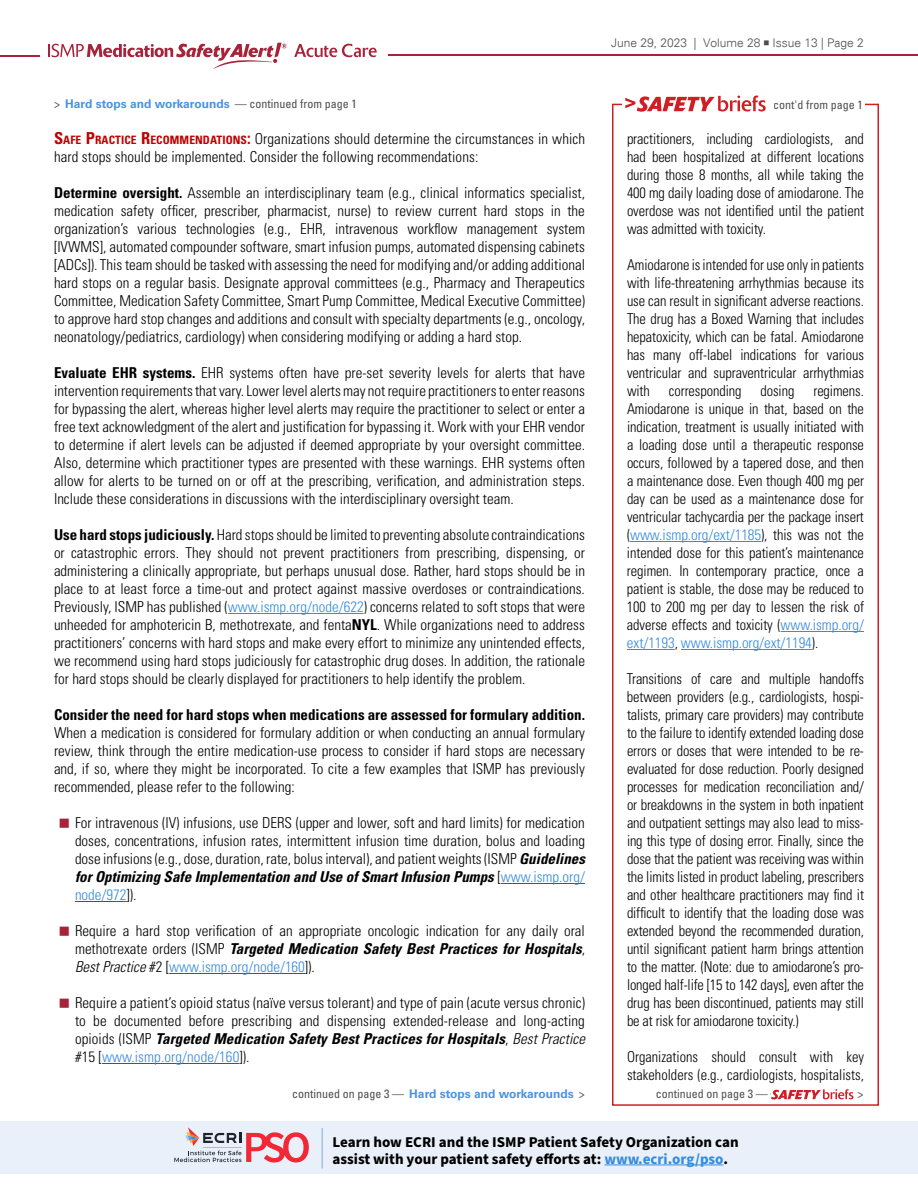
<style>
.page{position:relative;width:918px;height:1188px;background:#fff}
.page>*{position:absolute;margin:0;border:0;box-sizing:border-box;transform-origin:0 0}
.t1{font:300 condensed 15px/18px "Univers LT Std";color:#000;text-align:justify}
.t2{font:300 condensed 15px/18px "Univers LT Std";color:#000;text-align:justify;scale:.96 1}
.t3{font:700 15px/16.5px "Source Sans Pro";color:#000}
.t4{font:700 condensed 15px "Univers LT Std";color:#000}
.t5{font:700 12px "Univers LT Std";color:#4b93df}
.t6{font:300 12px "Univers";color:#4d4d4f}
.t7{font:condensed 12px "Univers LT Std";color:#4d4d4f}
.s1{font-weight:400;font-stretch:condensed;color:#4d4d4f}
.s2{font-weight:700;font-size:16.5px;color:#c00000}
.s3{font-weight:700;font-size:11.55px;color:#c00000}
.s4{font-weight:700}
.s5{color:#368ddd}
.s6{font-weight:700;font-style:italic}
.s7{font-style:italic}
.s8{font-family:"Minion Pro";font-weight:400;font-size:16.5px}
</style>
<div class="page">
<hr style="left:388px;top:55px;width:530px;height:1px;background:#a7233a">
<hr style="left:0;top:55px;width:40px;height:2px;background:#a7233a">
<svg style="left:294px;top:44px;width:83px;height:13px"></svg>
<svg style="left:49px;top:43px;width:238px;height:26px"></svg>
<hr style="left:630px;top:541px;width:131px;height:1px;background:#368ddd">
<hr style="left:781px;top:631px;width:83px;height:1px;background:#368ddd">
<hr style="left:627px;top:649px;width:48px;height:1px;background:#368ddd">
<hr style="left:681px;top:649px;width:131px;height:1px;background:#368ddd">
<div style="left:612px;top:104px;width:267px;height:1002px;border:2px solid #cf1f25"></div>
<div style="left:0;top:1121px;width:918px;height:53px;background:#eaf0fa"></div>
<hr style="left:604px;top:1165px;width:120px;height:1px;background:#368ddd">
<svg style="left:174px;top:1127px;width:135px;height:36px"></svg>
<hr style="left:322px;top:1128px;width:1px;height:41px;background:#83ace5">
<div style="left:764px;top:99px;width:101px;height:10px;background:#fff"></div>
<div style="left:622px;top:93px;width:151px;height:22px;background:#fff"></div>
<svg style="left:625px;top:96px;width:141px;height:16px"></svg>
<hr style="left:228px;top:613px;width:136px;height:1px;background:#368ddd">
<hr style="left:501px;top:883px;width:84px;height:1px;background:#0563c1">
<hr style="left:75px;top:901px;width:52px;height:1px;background:#0563c1">
<hr style="left:169px;top:973px;width:136px;height:1px;background:#0563c1">
<hr style="left:102px;top:1063px;width:137px;height:1px;background:#0563c1">
<svg style="left:771px;top:1089px;width:82px;height:10px"></svg>
<p class="t5" style="left:54px;top:97px;width:304px"><span class="s1">&gt;</span> Hard stops and workarounds <span class="s1">— continued from page 1</span></p>
<p class="t1" style="left:54px;top:130px;width:533px"><span class="s2">S</span><span class="s3">AFE</span> <span class="s2">P</span><span class="s3">RACTICE</span> <span class="s2">R</span><span class="s3">ECOMMENDATIONS</span><span class="s2">:</span> Organizations should determine the circumstances in which hard stops should be implemented. Consider the following recommendations:</p>
<p class="t1" style="left:54px;top:184px;width:533px"><span class="s4">Determine oversight.</span> Assemble an interdisciplinary team (e.g., clinical informatics specialist, medication safety officer, prescriber, pharmacist, nurse) to review current hard stops in the organization’s various technologies (e.g., EHR, intravenous workflow management system [IVWMS], automated compounder software, smart infusion pumps, automated dispensing cabinets [ADCs]). This team should be tasked with assessing the need for modifying and/or adding additional hard stops on a regular basis. Designate approval committees (e.g., Pharmacy and Therapeutics Committee, Medication Safety Committee, Smart Pump Committee, Medical Executive Committee) to approve hard stop changes and additions and consult with specialty departments (e.g., oncology, neonatology/pediatrics, cardiology) when considering modifying or adding a hard stop.</p>
<p class="t1" style="left:54px;top:364px;width:533px"><span class="s4">Evaluate EHR systems.</span> EHR systems often have pre-set severity levels for alerts that have intervention requirements that vary. Lower level alerts may not require practitioners to enter reasons for bypassing the alert, whereas higher level alerts may require the practitioner to select or enter a free text acknowledgment of the alert and justification for bypassing it. Work with your EHR vendor to determine if alert levels can be adjusted if deemed appropriate by your oversight committee.<br>Also, determine which practitioner types are presented with these warnings. EHR systems often allow for alerts to be turned on or off at the prescribing, verification, and administration steps.<br>Include these considerations in discussions with the interdisciplinary oversight team.</p>
<p class="t1" style="left:54px;top:526px;width:533px"><span class="s4">Use hard stops judiciously.</span> Hard stops should be limited to preventing absolute contraindications or catastrophic errors. They should not prevent practitioners from prescribing, dispensing, or administering a clinically appropriate, but perhaps unusual dose. Rather, hard stops should be in place to at least force a time-out and protect against massive overdoses or contraindications.<br>Previously, ISMP has published (<span class="s5">www.ismp.org/node/622</span>) concerns related to soft stops that were unheeded for amphotericin B, methotrexate, and fenta<span class="s4">NYL</span>. While organizations need to address practitioners’ concerns with hard stops and make every effort to minimize any unintended effects, we recommend using hard stops judiciously for catastrophic drug doses. In addition, the rationale for hard stops should be clearly displayed for practitioners to help identify the problem.</p>
<p class="t4" style="left:54px;top:705px;width:533px">Consider the need for hard stops when medications are assessed for formulary addition.</p>
<p class="t1" style="left:54px;top:724px;width:533px">When a medication is considered for formulary addition or when conducting an annual formulary review, think through the entire medication-use process to consider if hard stops are necessary and, if so, where they might be incorporated. To cite a few examples that ISMP has previously recommended, please refer to the following:</p>
<p class="t1" style="left:75px;top:814px;width:512px">For intravenous (IV) infusions, use DERS (upper and lower, soft and hard limits) for medication doses, concentrations, infusion rates, intermittent infusion time duration, bolus and loading dose infusions (e.g., dose, duration, rate, bolus interval), and patient weights (ISMP <span class="s6">Guidelines for Optimizing Safe Implementation and Use of Smart Infusion Pumps</span> [<span class="s5">www.ismp.org/ node/972</span>]).</p>
<p class="t1" style="left:75px;top:922px;width:512px">Require a hard stop verification of an appropriate oncologic indication for any daily oral methotrexate orders (ISMP <span class="s6">Targeted Medication Safety Best Practices for Hospitals</span>, <span class="s7">Best Practice</span> #2 [<span class="s5">www.ismp.org/node/160</span>]).</p>
<p class="t1" style="left:75px;top:994px;width:512px">Require a patient’s opioid status (naïve versus tolerant) and type of pain (acute versus chronic) to be documented before prescribing and dispensing extended-release and long-acting opioids (ISMP <span class="s6">Targeted Medication Safety Best Practices for Hospitals</span>, <span class="s7">Best Practice </span>#15 [<span class="s5">www.ismp.org/node/160</span>]).</p>
<p class="t6" style="left:611px;top:35px;width:254px">June 29, 2023 | Volume 28 <span class="s8">■</span> Issue 13 | Page 2</p>
<p class="t7" style="left:773px;top:98px;width:91px">cont'd from page 1</p>
<p class="t2" style="left:627px;top:130px;width:248px">practitioners, including cardiologists, and had been hospitalized at different locations during those 8 months, all while taking the 400 mg daily loading dose of amiodarone. The overdose was not identified until the patient was admitted with toxicity.</p>
<p class="t2" style="left:627px;top:256px;width:248px">Amiodarone is intended for use only in patients with life-threatening arrhythmias because its use can result in significant adverse reactions.<br>The drug has a Boxed Warning that includes hepatoxicity, which can be fatal. Amiodarone has many off-label indications for various ventricular and supraventricular arrhythmias with</p>
<p class="t2" style="left:627px;top:382px;width:248px;text-indent:186px">regimens.<br>Amiodarone is unique in that, based on the indication, treatment is usually initiated with a loading dose until a therapeutic response occurs, followed by a tapered dose, and then a maintenance dose. Even though 400 mg per day can be used as a maintenance dose for ventricular tachycardia per the package insert (<span class="s5">www.ismp.org/ext/1185</span>), this was not the intended dose for this patient’s maintenance regimen. In contemporary practice, once a patient is stable, the dose may be reduced to 100 to 200 mg per day to lessen the risk of adverse effects and toxicity (<span class="s5">www.ismp.org/ ext/1193</span>, <span class="s5">www.ismp.org/ext/1194</span>).</p>
<p class="t2" style="left:627px;top:670px;width:248px">Transitions of care and multiple handoffs between providers (e.g., cardiologists, hospi&shy;talists, primary care providers) may contribute to the failure to identify extended loading dose errors or doses that were intended to be re&shy;evaluated for dose reduction. Poorly designed processes for medication reconciliation and/ or breakdowns in the system in both inpatient and outpatient settings may also lead to miss&shy;ing this type of dosing error. Finally, since the dose that the patient was receiving was within the limits listed in product labeling, prescribers and other healthcare practitioners may find it difficult to identify that the loading dose was extended beyond the recommended duration, until significant patient harm brings attention to the matter. (Note: due to amiodarone’s pro&shy;longed half-life [15 to 142 days], even after the drug has been discontinued, patients may still be at risk for amiodarone toxicity.)</p>
<p class="t2" style="left:627px;top:1048px;width:248px">Organizations should consult with key stakeholders (e.g., cardiologists, hospitalists,</p>
<p class="t2" style="left:669px;top:382px;width:77px">corresponding</p>
<p class="t2" style="left:760px;top:382px;width:37px">dosing</p>
<p class="t5" style="left:292px;top:1087px;width:294px"><span class="s1">continued on page 3 —</span> Hard stops and workarounds <span class="s1">&gt;</span></p>
<p class="t3" style="left:333px;top:1134px;width:408px">Learn how ECRI and the ISMP Patient Safety Organization can assist with your patient safety efforts at: <span class="s5">www.ecri.org/pso</span>.</p>
<p class="t7" style="left:656px;top:1086px;width:113px">continued on page 3 —</p>
<p class="t7" style="left:857px;top:1086px;width:7px">&gt;</p>
</div>
